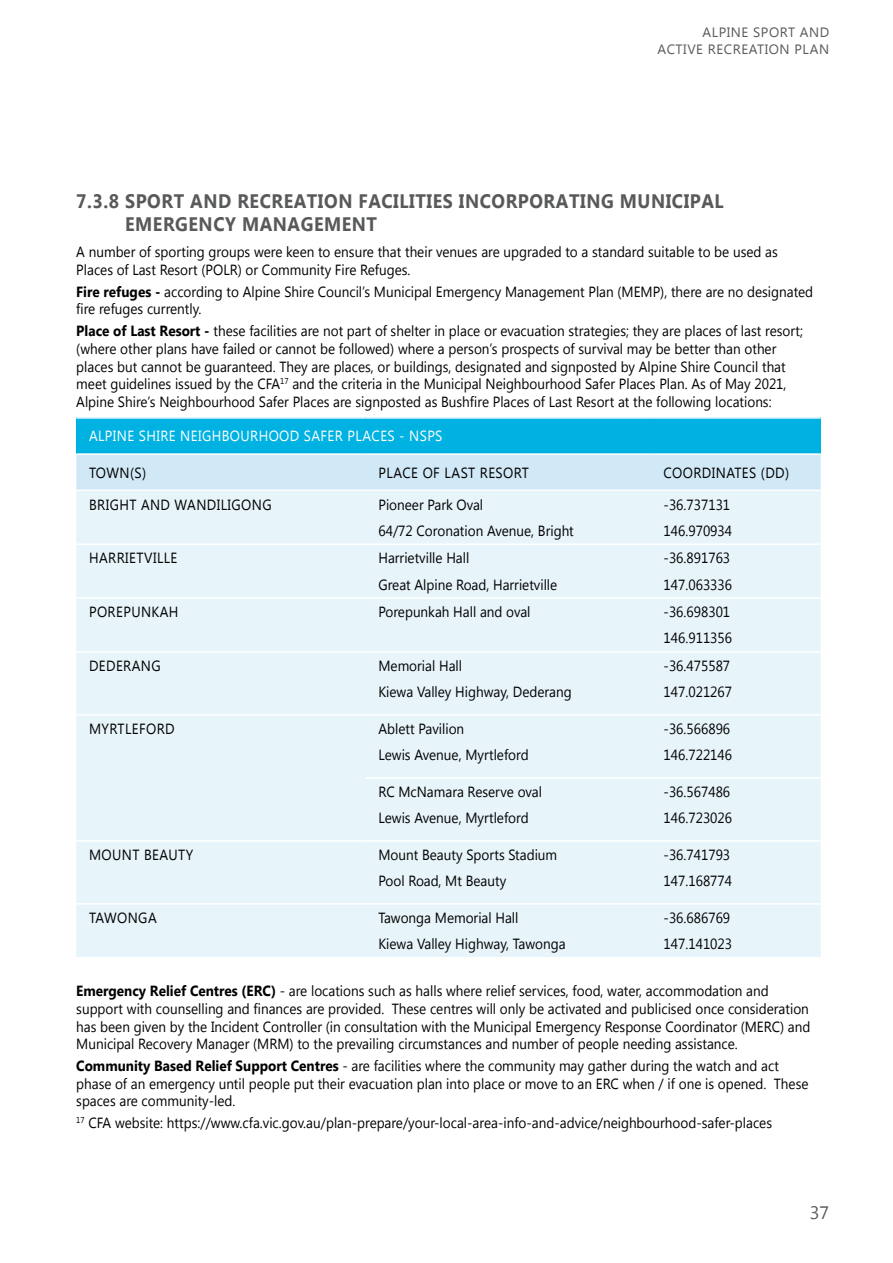
<style>
.page{position:relative;width:893px;height:1263px;background:#fff}
.page>*{position:absolute;margin:0;border:0;box-sizing:border-box;transform-origin:0 0}
.smallest{font:700 19.5px/23.4px "Lao UI";letter-spacing:.03em;color:#58595b;scale:.92 1}
.t1{font:18px "Lao UI";color:#58595b}
.text{font:14.7px/17.7px "Lao UI";color:#000;scale:.92 1}
.tables{font:14.7px "Lao UI";letter-spacing:.03em;color:#000;scale:.92 1}
.tables-2{font:14.7px "Lao UI";letter-spacing:.03em;color:#fff;scale:.92 1}
.t2{font:13.5px/16.2px "Lao UI";letter-spacing:.04em;color:#58595b;text-align:right}
.s1{font-weight:700}
</style>
<div class="page">
<div style="left:76px;top:418px;width:745px;height:36px;background:#00b2e2"></div>
<div style="left:76px;top:455px;width:745px;height:35px;background:#d1e9f6"></div>
<div style="left:76px;top:491px;width:745px;height:466px;background:#e7f4fa"></div>
<hr style="left:76px;top:417px;width:290px;height:2px;background:#fff">
<hr style="left:366px;top:417px;width:285px;height:2px;background:#fff">
<hr style="left:651px;top:417px;width:170px;height:2px;background:#fff">
<hr style="left:76px;top:453px;width:290px;height:2px;background:#fff">
<hr style="left:366px;top:453px;width:285px;height:2px;background:#fff">
<hr style="left:651px;top:453px;width:170px;height:2px;background:#fff">
<hr style="left:76px;top:543px;width:290px;height:2px;background:#fff">
<hr style="left:366px;top:543px;width:285px;height:2px;background:#fff">
<hr style="left:651px;top:543px;width:170px;height:2px;background:#fff">
<hr style="left:76px;top:597px;width:290px;height:2px;background:#fff">
<hr style="left:366px;top:597px;width:285px;height:2px;background:#fff">
<hr style="left:651px;top:597px;width:170px;height:2px;background:#fff">
<hr style="left:76px;top:651px;width:290px;height:2px;background:#fff">
<hr style="left:366px;top:651px;width:285px;height:2px;background:#fff">
<hr style="left:651px;top:651px;width:170px;height:2px;background:#fff">
<hr style="left:76px;top:714px;width:290px;height:2px;background:#fff">
<hr style="left:366px;top:714px;width:285px;height:2px;background:#fff">
<hr style="left:651px;top:714px;width:170px;height:2px;background:#fff">
<hr style="left:366px;top:777px;width:285px;height:2px;background:#fff">
<hr style="left:651px;top:777px;width:170px;height:2px;background:#fff">
<hr style="left:76px;top:840px;width:290px;height:2px;background:#fff">
<hr style="left:366px;top:840px;width:285px;height:2px;background:#fff">
<hr style="left:651px;top:840px;width:170px;height:2px;background:#fff">
<hr style="left:76px;top:903px;width:290px;height:2px;background:#fff">
<hr style="left:366px;top:903px;width:285px;height:2px;background:#fff">
<hr style="left:651px;top:903px;width:170px;height:2px;background:#fff">
<p class="t2" style="left:658px;top:24px;width:173px">ALPINE SPORT AND<br>ACTIVE RECREATION PLAN</p>
<p class="smallest" style="left:125px;top:188px;width:652px;text-indent:-49px">7.3.8 SPORT AND RECREATION FACILITIES INCORPORATING MUNICIPAL<br>EMERGENCY MANAGEMENT</p>
<p class="text" style="left:76px;top:243px;width:764px">A number of sporting groups were keen to ensure that their venues are upgraded to a standard suitable to be used as<br>Places of Last Resort (POLR) or Community Fire Refuges.</p>
<p class="text" style="left:76px;top:282px;width:802px"><span class="s1">Fire refuges -</span> according to Alpine Shire Council’s Municipal Emergency Management Plan (MEMP), there are no designated fire refuges currently.</p>
<p class="text" style="left:76px;top:322px;width:791px"><span class="s1">Place of Last Resort -</span> these facilities are not part of shelter in place or evacuation strategies; they are places of last resort; (where other plans have failed or cannot be followed) where a person’s prospects of survival may be better than other places but cannot be guaranteed. They are places, or buildings, designated and signposted by Alpine Shire Council that meet guidelines issued by the CFA<sup>17</sup> and the criteria in the Municipal Neighbourhood Safer Places Plan. As of May 2021, Alpine Shire’s Neighbourhood Safer Places are signposted as Bushfire Places of Last Resort at the following locations:</p>
<p class="tables-2" style="left:89px;top:426px;width:386px">ALPINE SHIRE NEIGHBOURHOOD SAFER PLACES - NSPS</p>
<p class="tables" style="left:89px;top:462px;width:64px">TOWN(S)</p>
<p class="tables" style="left:378px;top:462px;width:165px">PLACE OF LAST RESORT</p>
<p class="tables" style="left:664px;top:462px;width:138px">COORDINATES (DD)</p>
<p class="tables" style="left:89px;top:494px;width:200px">BRIGHT AND WANDILIGONG</p>
<p class="text" style="left:378px;top:495px;width:115px">Pioneer Park Oval</p>
<p class="text" style="left:378px;top:521px;width:214px">64/72 Coronation Avenue, Bright</p>
<p class="text" style="left:664px;top:495px;width:74px">-36.737131</p>
<p class="text" style="left:664px;top:521px;width:76px">146.970934</p>
<p class="tables" style="left:89px;top:548px;width:98px">HARRIETVILLE</p>
<p class="text" style="left:378px;top:549px;width:100px">Harrietville Hall</p>
<p class="text" style="left:378px;top:575px;width:196px">Great Alpine Road, Harrietville</p>
<p class="text" style="left:664px;top:549px;width:74px">-36.891763</p>
<p class="text" style="left:664px;top:575px;width:76px">147.063336</p>
<p class="tables" style="left:89px;top:602px;width:99px">POREPUNKAH</p>
<p class="text" style="left:378px;top:603px;width:167px">Porepunkah Hall and oval</p>
<p class="text" style="left:664px;top:603px;width:74px">-36.698301</p>
<p class="text" style="left:664px;top:629px;width:76px">146.911356</p>
<p class="tables" style="left:89px;top:656px;width:79px">DEDERANG</p>
<p class="text" style="left:378px;top:656px;width:92px">Memorial Hall</p>
<p class="text" style="left:378px;top:683px;width:212px">Kiewa Valley Highway, Dederang</p>
<p class="text" style="left:664px;top:656px;width:74px">-36.475587</p>
<p class="text" style="left:664px;top:683px;width:76px">147.021267</p>
<p class="tables" style="left:89px;top:719px;width:95px">MYRTLEFORD</p>
<p class="text" style="left:378px;top:719px;width:95px">Ablett Pavilion</p>
<p class="text" style="left:378px;top:746px;width:165px">Lewis Avenue, Myrtleford</p>
<p class="text" style="left:378px;top:782px;width:179px">RC McNamara Reserve oval</p>
<p class="text" style="left:378px;top:809px;width:165px">Lewis Avenue, Myrtleford</p>
<p class="tables" style="left:89px;top:845px;width:115px">MOUNT BEAUTY</p>
<p class="text" style="left:378px;top:845px;width:196px">Mount Beauty Sports Stadium</p>
<p class="text" style="left:378px;top:872px;width:140px">Pool Road, Mt Beauty</p>
<p class="text" style="left:664px;top:719px;width:74px">-36.566896</p>
<p class="text" style="left:664px;top:746px;width:76px">146.722146</p>
<p class="text" style="left:664px;top:782px;width:74px">-36.567486</p>
<p class="text" style="left:664px;top:809px;width:76px">146.723026</p>
<p class="text" style="left:664px;top:845px;width:74px">-36.741793</p>
<p class="text" style="left:664px;top:872px;width:76px">147.168774</p>
<p class="tables" style="left:89px;top:908px;width:75px">TAWONGA</p>
<p class="text" style="left:378px;top:908px;width:154px">Tawonga Memorial Hall</p>
<p class="text" style="left:378px;top:934px;width:205px">Kiewa Valley Highway, Tawonga</p>
<p class="text" style="left:664px;top:908px;width:74px">-36.686769</p>
<p class="text" style="left:664px;top:934px;width:76px">147.141023</p>
<p class="text" style="left:76px;top:982px;width:799px"><span class="s1">Emergency Relief Centres (ERC)</span> - are locations such as halls where relief services, food, water, accommodation and support with counselling and finances are provided. These centres will only be activated and publicised once consideration has been given by the Incident Controller (in consultation with the Municipal Emergency Response Coordinator (MERC) and Municipal Recovery Manager (MRM) to the prevailing circumstances and number of people needing assistance.</p>
<p class="text" style="left:76px;top:1056px;width:797px"><span class="s1">Community Based Relief Support Centres</span> - are facilities where the community may gather during the watch and act phase of an emergency until people put their evacuation plan into place or move to an ERC when / if one is opened. These spaces are community-led.</p>
<p class="text" style="left:76px;top:1114px;width:758px"><sup>17</sup> CFA website: https://www.cfa.vic.gov.au/plan-prepare/your-local-area-info-and-advice/neighbourhood-safer-places</p>
<p class="t1" style="left:810px;top:1200px;width:21px">37</p>
</div>
